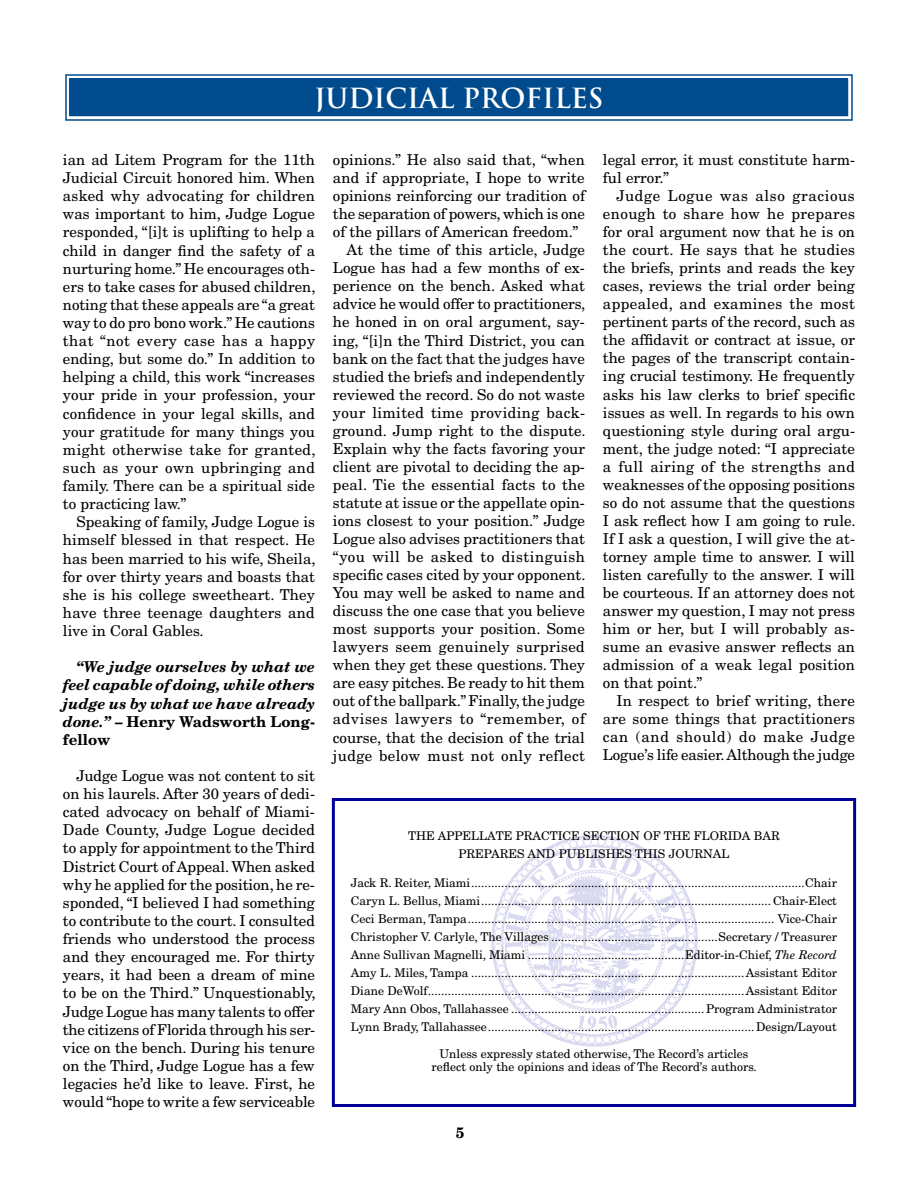
<style>
.page{position:relative;width:918px;height:1188px;background:#fff}
.page>*{position:absolute;margin:0;border:0;box-sizing:border-box;transform-origin:0 0}
.t1{font:700 27px "Trajan";color:#fff}
.t2{font:15px/18.1px "New Century Schlbk";color:#000;text-align:justify}
.t3{font:italic 700 15px/18.1px "New Century Schlbk";letter-spacing:-.01em;color:#000;text-align:justify}
.t4{font:15px "New Century Schlbk";letter-spacing:.025em;color:#000}
.t5{font:15px "New Century Schlbk";letter-spacing:.02em;color:#000}
.t6{font:15px "New Century Schlbk";letter-spacing:.035em;color:#000}
.t7{font:15px "New Century Schlbk";letter-spacing:.04em;color:#000}
.t8{font:700 15px "New Century Schlbk";color:#000}
.t9{font:12px/18px "New Century Schlbk";color:#000;text-align:justify}
.s1{font-style:normal}
.s2{font-style:italic}
</style>
<div class="page">
<svg style="left:65px;top:74px;width:788px;height:47px;background:#29689f"></svg>
<div style="left:70px;top:79px;width:778px;height:37px;border:4px solid #004b8d"></div>
<div style="left:332px;top:798px;width:524px;height:309px;border:3px solid #009"></div>
<img style="left:491px;top:835px;width:207px;height:212px">
<h1 class="t1" style="left:314px;top:81px;width:291px">JUDICIAL PROFILES</h1>
<p class="t2" style="left:63px;top:150px;width:254px">ian ad Litem Program for the 11th Judicial Circuit honored him. When asked why advocating for children was important to him, Judge Logue responded, “[i]t is uplifting to help a child in danger find the safety of a nurturing home.” He encourages oth&shy;ers to take cases for abused children, noting that these appeals are “a great way to do pro bono work.” He cautions that “not every case has a happy ending, but some do.” In addition to helping a child, this work “increases your pride in your profession, your confidence in your legal skills, and your gratitude for many things you might otherwise take for granted, such as your own upbringing and family. There can be a spiritual side to practicing law.”</p>
<p class="t2" style="left:63px;top:513px;width:254px;text-indent:14px">Speaking of family, Judge Logue is himself blessed in that respect. He has been married to his wife, Sheila, for over thirty years and boasts that she is his college sweetheart. They have three teenage daughters and live in Coral Gables.</p>
<p class="t3" style="left:63px;top:658px;width:254px;text-indent:14px">“We judge ourselves by what we feel capable of doing, while others judge us by what we have already done.” <span class="s1">– Henry Wadsworth Long&shy;fellow</span></p>
<p class="t2" style="left:63px;top:767px;width:254px;text-indent:14px">Judge Logue was not content to sit on his laurels. After 30 years of dedi&shy;cated advocacy on behalf of Miami-Dade County, Judge Logue decided to apply for appointment to the Third District Court of Appeal. When asked why he applied for the position, he re&shy;sponded, “I believed I had something to contribute to the court. I consulted friends who understood the process and they encouraged me. For thirty years, it had been a dream of mine to be on the Third.” Unquestionably, Judge Logue has many talents to offer the citizens of Florida through his ser&shy;vice on the bench. During his tenure on the Third, Judge Logue has a few legacies he’d like to leave. First, he would “hope to write a few serviceable</p>
<p class="t2" style="left:333px;top:151px;width:253px">opinions.” He also said that, “when</p>
<p class="t2" style="left:333px;top:169px;width:253px">and if appropriate, I hope to write</p>
<p class="t2" style="left:333px;top:187px;width:253px">opinions reinforcing our tradition of</p>
<p class="t2" style="left:333px;top:205px;width:254px">the separation of powers, which is one</p>
<p class="t2" style="left:333px;top:223px;width:247px">of the pillars of American freedom.”</p>
<p class="t2" style="left:346px;top:241px;width:240px">At the time of this article, Judge</p>
<p class="t2" style="left:333px;top:259px;width:253px">Logue has had a few months of ex-</p>
<p class="t2" style="left:333px;top:277px;width:253px">perience on the bench. Asked what</p>
<p class="t2" style="left:333px;top:295px;width:254px">advice he would offer to practitioners,</p>
<p class="t2" style="left:333px;top:313px;width:253px">he honed in on oral argument, say-</p>
<p class="t2" style="left:333px;top:331px;width:253px">ing, “[i]n the Third District, you can</p>
<p class="t2" style="left:333px;top:349px;width:254px">bank on the fact that the judges have</p>
<p class="t2" style="left:333px;top:367px;width:254px">studied the briefs and independently</p>
<p class="t2" style="left:333px;top:385px;width:253px">reviewed the record. So do not waste</p>
<p class="t4" style="left:333px;top:403px;width:253px">your limited time providing back-</p>
<p class="t2" style="left:333px;top:421px;width:254px">ground. Jump right to the dispute.</p>
<p class="t2" style="left:333px;top:439px;width:254px">Explain why the facts favoring your</p>
<p class="t2" style="left:333px;top:457px;width:253px">client are pivotal to deciding the ap-</p>
<p class="t2" style="left:333px;top:475px;width:254px">peal. Tie the essential facts to the</p>
<p class="t2" style="left:333px;top:493px;width:253px">statute at issue or the appellate opin-</p>
<p class="t2" style="left:333px;top:512px;width:254px">ions closest to your position.” Judge</p>
<p class="t2" style="left:333px;top:530px;width:254px">Logue also advises practitioners that</p>
<p class="t6" style="left:333px;top:548px;width:253px">“you will be asked to distinguish</p>
<p class="t2" style="left:333px;top:566px;width:254px">specific cases cited by your opponent.</p>
<p class="t2" style="left:333px;top:584px;width:253px">You may well be asked to name and</p>
<p class="t2" style="left:333px;top:602px;width:254px">discuss the one case that you believe</p>
<p class="t2" style="left:333px;top:620px;width:253px">most supports your position. Some</p>
<p class="t5" style="left:333px;top:638px;width:253px">lawyers seem genuinely surprised</p>
<p class="t2" style="left:333px;top:656px;width:253px">when they get these questions. They</p>
<p class="t2" style="left:333px;top:674px;width:254px">are easy pitches. Be ready to hit them</p>
<p class="t2" style="left:333px;top:692px;width:253px">out of the ballpark.” Finally, the judge</p>
<p class="t7" style="left:333px;top:710px;width:254px">advises lawyers to “remember, of</p>
<p class="t2" style="left:333px;top:728px;width:253px">course, that the decision of the trial</p>
<p class="t4" style="left:333px;top:746px;width:253px">judge below must not only reflect</p>
<p class="t2" style="left:603px;top:151px;width:254px">legal error, it must constitute harm&shy;ful error.”</p>
<p class="t2" style="left:603px;top:187px;width:254px;text-indent:14px">Judge Logue was also gracious enough to share how he prepares for oral argument now that he is on the court. He says that he studies the briefs, prints and reads the key cases, reviews the trial order being appealed, and examines the most pertinent parts of the record, such as the affidavit or contract at issue, or the pages of the transcript contain&shy;ing crucial testimony. He frequently asks his law clerks to brief specific issues as well. In regards to his own questioning style during oral argu&shy;ment, the judge noted: “I appreciate a full airing of the strengths and weaknesses of the opposing positions so do not assume that the questions I ask reflect how I am going to rule.<br>If I ask a question, I will give the at&shy;torney ample time to answer. I will listen carefully to the answer. I will be courteous. If an attorney does not answer my question, I may not press him or her, but I will probably as&shy;sume an evasive answer reflects an admission of a weak legal position on that point.”</p>
<p class="t2" style="left:603px;top:692px;width:254px;text-indent:14px">In respect to brief writing, there are some things that practitioners can (and should) do make Judge Logue’s life easier. Although the judge</p>
<p class="t9" style="left:408px;top:827px;width:48px">The Appellate</p>
<p class="t9" style="left:516px;top:827px;width:17px">Practice</p>
<p class="t9" style="left:583px;top:827px;width:17px">Section</p>
<p class="t9" style="left:643px;top:827px;width:68px">of The Florida</p>
<p class="t9" style="left:754px;top:827px;width:19px">Bar</p>
<p class="t9" style="left:458px;top:845px;width:18px">Prepares</p>
<p class="t9" style="left:528px;top:845px;width:11px">and</p>
<p class="t9" style="left:559px;top:845px;width:18px">Publishes</p>
<p class="t9" style="left:635px;top:845px;width:9px">this</p>
<p class="t9" style="left:669px;top:845px;width:17px">Journal</p>
<p class="t9" style="left:351px;top:874px;width:488px">Jack R. Reiter, Miami....................................................................................................Chair Caryn L. Bellus, Miami....................................................................................... Chair-Elect Ceci Berman, Tampa............................................................................................ Vice-Chair Christopher V. Carlyle, The Villages ..................................................Secretary / Treasurer Anne Sullivan Magnelli, Miami ...............................................Editor-in-Chief, <span class="s2">The Record </span>Amy L. Miles, Tampa ..................................................................................Assistant Editor Diane DeWolf...............................................................................................Assistant Editor Mary Ann Obos, Tallahassee ..........................................................Program Administrator Lynn Brady, Tallahassee................................................................................Design/Layout</p>
<p class="t9" style="left:432px;top:1047px;width:327px;line-height:13.5px;text-align:center">Unless expressly stated otherwise, The Record’s articles reflect only the opinions and ideas of The Record’s authors.</p>
<p class="t8" style="left:456px;top:1124px;width:10px">5</p>
</div>
